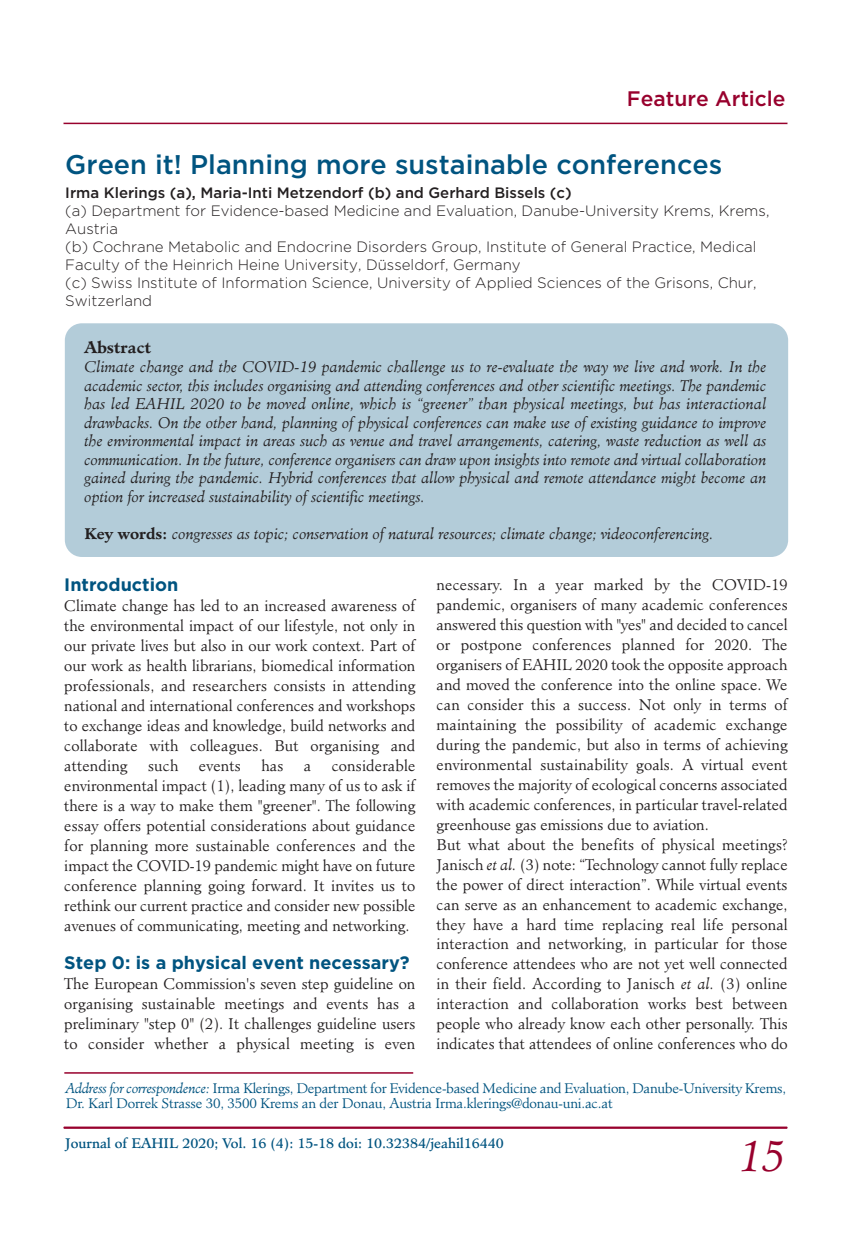
<style>
.page{position:relative;width:851px;height:1234px;background:#fff}
.page>*{position:absolute;margin:0;border:0;box-sizing:border-box;transform-origin:0 0}
.t1{font:italic 300 42px "Minister";color:#98012d}
.t2{font:500 27px "Gotham";color:#005480}
.t3{font:500 21px "Gotham";color:#98012d}
.t4{font:700 18px "Gotham";color:#005480}
.t5{font:700 15.75px "Minister";color:#231f20}
.t6{font:300 15px/20px "Minister";color:#231f20;text-align:justify}
.t7{font:italic 300 15px/18.5px "Minister";color:#231f20;text-align:justify}
.t8{font:300 15px/18px "Gotham";color:#231f20}
.t9{font:500 15px "Gotham";color:#231f20}
.t10{font:300 13.5px/15px "Minister";letter-spacing:-.02em;color:#005480}
.t11{font:13.5px "Minister";color:#005480}
.s1{font-weight:700;font-style:normal}
.s2{font-style:italic}
</style>
<div class="page">
<hr style="left:64px;top:1126px;width:723px;height:2px;background:#98012d">
<div style="left:65px;top:323px;width:723px;height:234px;background:#b3ccd9;border-radius:17px"></div>
<hr style="left:64px;top:1071px;width:349px;height:2px;background:#98012d">
<hr style="left:64px;top:123px;width:723px;height:1px;background:#98012d">
<p class="t3" style="left:626px;top:91px;width:160px">Feature Article</p>
<p class="t2" style="left:65px;top:155px;width:658px">Green it! Planning more sustainable conferences</p>
<p class="t9" style="left:65px;top:187px;width:508px">Irma Klerings (a), Maria-Inti Metzendorf (b) and Gerhard Bissels (c)</p>
<p class="t8" style="left:65px;top:203px;width:705px">(a) Department for Evidence-based Medicine and Evaluation, Danube-University Krems, Krems,<br>Austria</p>
<p class="t8" style="left:65px;top:239px;width:692px">(b) Cochrane Metabolic and Endocrine Disorders Group, Institute of General Practice, Medical<br>Faculty of the Heinrich Heine University, Düsseldorf, Germany</p>
<p class="t8" style="left:65px;top:275px;width:692px">(c) Swiss Institute of Information Science, University of Applied Sciences of the Grisons, Chur,<br>Switzerland</p>
<p class="t5" style="left:84px;top:341px;width:68px">Abstract</p>
<p class="t7" style="left:84px;top:359px;width:683px">Climate change and the COVID-19 pandemic challenge us to re-evaluate the way we live and work. In the academic sector, this includes organising and attending conferences and other scientific meetings. The pandemic has led EAHIL 2020 to be moved online, which is “greener” than physical meetings, but has interactional drawbacks. On the other hand, planning of physical conferences can make use of existing guidance to improve the environmental impact in areas such as venue and travel arrangements, catering, waste reduction as well as communication. In the future, conference organisers can draw upon insights into remote and virtual collaboration gained during the pandemic. Hybrid conferences that allow physical and remote attendance might become an option for increased sustainability of scientific meetings.</p>
<p class="t7" style="left:84px;top:525px;width:630px"><span class="s1">Key words:</span> congresses as topic; conservation of natural resources; climate change; videoconferencing.</p>
<p class="t4" style="left:64px;top:578px;width:115px">Introduction</p>
<p class="t6" style="left:64px;top:597px;width:352px">Climate change has led to an increased awareness of the environmental impact of our lifestyle, not only in our private lives but also in our work context. Part of our work as health librarians, biomedical information professionals, and researchers consists in attending national and international conferences and workshops to exchange ideas and knowledge, build networks and collaborate with colleagues. But organising and attending</p>
<p class="t6" style="left:64px;top:756px;width:352px;text-indent:267px">considerable environmental impact (1), leading many of us to ask if there is a way to make them "greener". The following essay offers potential considerations about guidance for planning more sustainable conferences and the impact the COVID-19 pandemic might have on future conference planning going forward. It invites us to rethink our current practice and consider new possible avenues of communicating, meeting and networking.</p>
<p class="t4" style="left:64px;top:955px;width:347px">Step 0: is a physical event necessary?</p>
<p class="t6" style="left:64px;top:974px;width:352px">The European Commission's seven step guideline on organising sustainable meetings and events has a preliminary "step 0" (2). It challenges guideline users to consider whether a physical meeting is even</p>
<p class="t6" style="left:148px;top:756px;width:32px">such</p>
<p class="t6" style="left:199px;top:756px;width:43px">events</p>
<p class="t6" style="left:261px;top:756px;width:24px">has</p>
<p class="t6" style="left:304px;top:756px;width:9px">a</p>
<p class="t6" style="left:436px;top:575px;width:352px">necessary. In a year marked by the COVID-19 pandemic, organisers of many academic conferences answered this question with "yes" and decided to cancel or postpone conferences planned for 2020. The organisers of EAHIL 2020 took the opposite approach and moved the conference into the online space. We can consider this a success. Not only in terms of maintaining the possibility of academic exchange during the pandemic, but also in terms of achieving environmental sustainability goals. A virtual event removes the majority of ecological concerns associated with academic conferences, in particular travel-related greenhouse gas emissions due to aviation.</p>
<p class="t6" style="left:436px;top:835px;width:352px">But what about the benefits of physical meetings?<br>Janisch <span class="s2">et al.</span> (3) note: “Technology cannot fully replace the power of direct interaction”. While virtual events can serve as an enhancement to academic exchange, they have a hard time replacing real life personal interaction and networking, in particular for those conference attendees who are not yet well connected in their field. According to Janisch <span class="s2">et al.</span> (3) online interaction and collaboration works best between people who already know each other personally. This indicates that attendees of online conferences who do</p>
<p class="t10" style="left:66px;top:1081px;width:721px"><span class="s2">Address for correspondence:</span> Irma Klerings, Department for Evidence-based Medicine and Evaluation, Danube-University Krems,<br>Dr. Karl Dorrek Strasse 30, 3500 Krems an der Donau, Austria Irma.klerings@donau-uni.ac.at</p>
<p class="t11" style="left:65px;top:1137px;width:440px">Journal of EAHIL 2020; Vol. 16 (4): 15-18 doi: 10.32384/jeahil16440</p>
<p class="t1" style="left:738px;top:1137px;width:48px">15</p>
</div>
